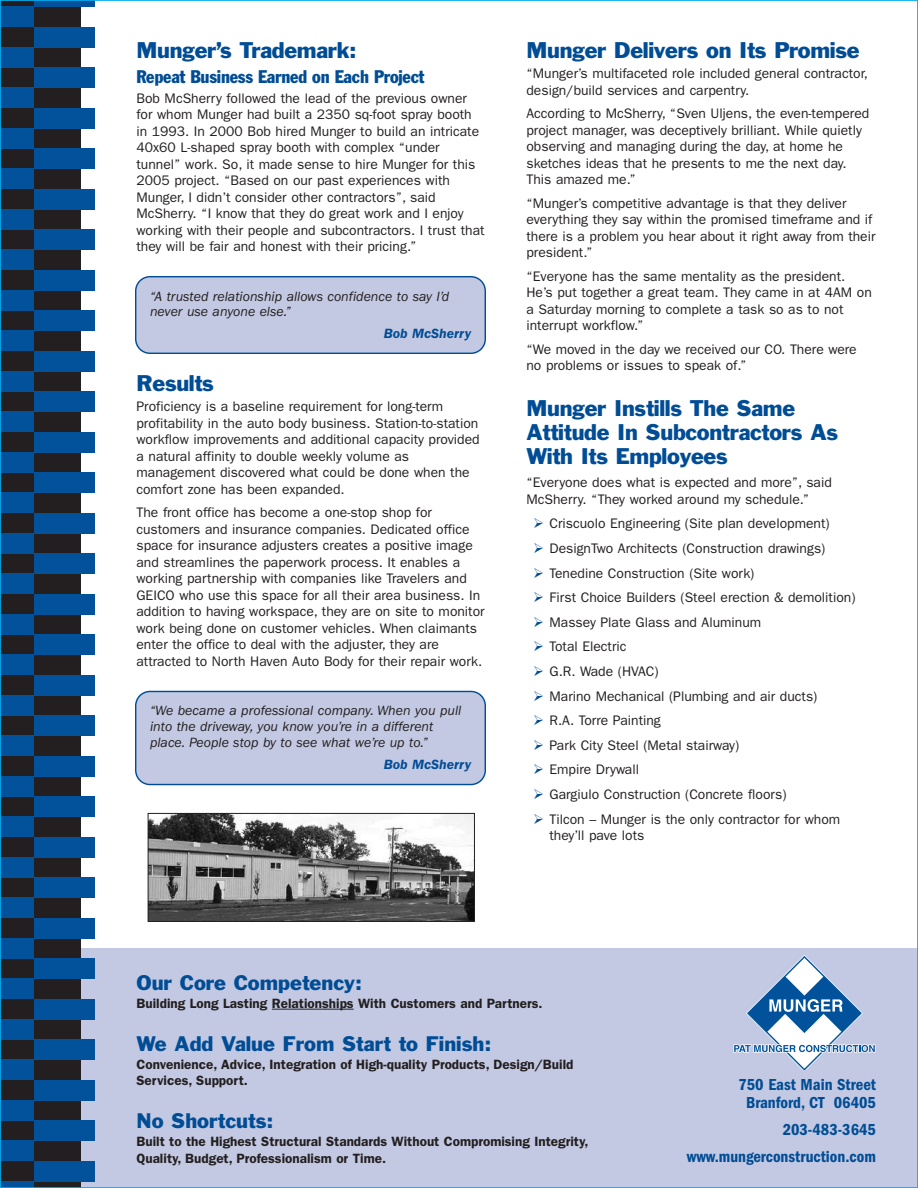
<style>
.page{position:relative;width:918px;height:1188px;background:#fff}
.page>*{position:absolute;margin:0;border:0;box-sizing:border-box;transform-origin:0 0}
.t1{font:21px/24px "Franklin Gothic Std";letter-spacing:-.015em;color:#014d95}
.t2{font:19.5px "Franklin Gothic Std";color:#014d95}
.t3{font:condensed 18px "Franklin Gothic Std";letter-spacing:-.01em;color:#014d95}
.t4{font:16.5px/18px "ITC Franklin Gothic Std Dm Cd";color:#014d95;text-align:center}
.t5{font:13.8px/16.5px "ITC Franklin Gothic Std";color:#231f20}
.t6{font:italic 13.8px/15.8px "ITC Franklin Gothic Std";color:#231f20}
.t7{font:italic 600 13.8px "ITC Franklin Gothic Std";color:#014d95}
.t8{font:600 13.5px/16.2px "ITC Franklin Gothic Std";color:#231f20}
</style>
<div class="page">
<div style="left:0;top:948px;width:918px;height:240px;background:#c3c9e2"></div>
<div style="left:0;top:0;width:81px;height:1188px;background:#231f20"></div>
<div style="left:0;top:7px;width:34px;height:20px;background:#01529a"></div>
<div style="left:0;top:47px;width:34px;height:21px;background:#01529a"></div>
<div style="left:0;top:88px;width:34px;height:20px;background:#01529a"></div>
<div style="left:34px;top:0;width:61px;height:7px;background:#01529a"></div>
<div style="left:34px;top:27px;width:61px;height:20px;background:#01529a"></div>
<div style="left:34px;top:68px;width:61px;height:20px;background:#01529a"></div>
<div style="left:0;top:128px;width:34px;height:20px;background:#01529a"></div>
<div style="left:34px;top:108px;width:61px;height:20px;background:#01529a"></div>
<div style="left:0;top:169px;width:34px;height:20px;background:#01529a"></div>
<div style="left:34px;top:148px;width:61px;height:21px;background:#01529a"></div>
<div style="left:0;top:209px;width:34px;height:21px;background:#01529a"></div>
<div style="left:34px;top:189px;width:61px;height:20px;background:#01529a"></div>
<div style="left:0;top:250px;width:34px;height:20px;background:#01529a"></div>
<div style="left:34px;top:230px;width:61px;height:20px;background:#01529a"></div>
<div style="left:0;top:290px;width:34px;height:20px;background:#01529a"></div>
<div style="left:34px;top:270px;width:61px;height:20px;background:#01529a"></div>
<div style="left:0;top:331px;width:34px;height:20px;background:#01529a"></div>
<div style="left:34px;top:310px;width:61px;height:21px;background:#01529a"></div>
<div style="left:0;top:371px;width:34px;height:21px;background:#01529a"></div>
<div style="left:34px;top:351px;width:61px;height:20px;background:#01529a"></div>
<div style="left:0;top:412px;width:34px;height:20px;background:#01529a"></div>
<div style="left:34px;top:392px;width:61px;height:20px;background:#01529a"></div>
<div style="left:0;top:452px;width:34px;height:20px;background:#01529a"></div>
<div style="left:34px;top:432px;width:61px;height:20px;background:#01529a"></div>
<div style="left:0;top:493px;width:34px;height:20px;background:#01529a"></div>
<div style="left:34px;top:472px;width:61px;height:21px;background:#01529a"></div>
<div style="left:0;top:533px;width:34px;height:21px;background:#01529a"></div>
<div style="left:34px;top:513px;width:61px;height:20px;background:#01529a"></div>
<div style="left:0;top:574px;width:34px;height:20px;background:#01529a"></div>
<div style="left:34px;top:554px;width:61px;height:20px;background:#01529a"></div>
<div style="left:0;top:614px;width:34px;height:20px;background:#01529a"></div>
<div style="left:34px;top:594px;width:61px;height:20px;background:#01529a"></div>
<div style="left:0;top:655px;width:34px;height:20px;background:#01529a"></div>
<div style="left:34px;top:634px;width:61px;height:21px;background:#01529a"></div>
<div style="left:0;top:695px;width:34px;height:21px;background:#01529a"></div>
<div style="left:34px;top:675px;width:61px;height:20px;background:#01529a"></div>
<div style="left:0;top:736px;width:34px;height:20px;background:#01529a"></div>
<div style="left:34px;top:716px;width:61px;height:20px;background:#01529a"></div>
<div style="left:0;top:776px;width:34px;height:20px;background:#01529a"></div>
<div style="left:34px;top:756px;width:61px;height:20px;background:#01529a"></div>
<div style="left:0;top:817px;width:34px;height:20px;background:#01529a"></div>
<div style="left:34px;top:796px;width:61px;height:21px;background:#01529a"></div>
<div style="left:0;top:857px;width:34px;height:21px;background:#01529a"></div>
<div style="left:34px;top:837px;width:61px;height:20px;background:#01529a"></div>
<div style="left:0;top:898px;width:34px;height:20px;background:#01529a"></div>
<div style="left:34px;top:878px;width:61px;height:20px;background:#01529a"></div>
<div style="left:0;top:938px;width:34px;height:20px;background:#01529a"></div>
<div style="left:34px;top:918px;width:61px;height:20px;background:#01529a"></div>
<div style="left:0;top:979px;width:34px;height:20px;background:#01529a"></div>
<div style="left:34px;top:958px;width:61px;height:21px;background:#01529a"></div>
<div style="left:0;top:1019px;width:34px;height:21px;background:#01529a"></div>
<div style="left:34px;top:999px;width:61px;height:20px;background:#01529a"></div>
<div style="left:0;top:1060px;width:34px;height:20px;background:#01529a"></div>
<div style="left:34px;top:1040px;width:61px;height:20px;background:#01529a"></div>
<div style="left:0;top:1100px;width:34px;height:20px;background:#01529a"></div>
<div style="left:34px;top:1080px;width:61px;height:20px;background:#01529a"></div>
<div style="left:0;top:1141px;width:34px;height:20px;background:#01529a"></div>
<div style="left:34px;top:1120px;width:61px;height:21px;background:#01529a"></div>
<div style="left:0;top:1181px;width:34px;height:7px;background:#01529a"></div>
<div style="left:34px;top:1161px;width:61px;height:20px;background:#01529a"></div>
<svg style="left:733px;top:955px;width:142px;height:115px"></svg>
<hr style="left:272px;top:1009px;width:82px;height:1px;background:#231f20">
<div style="left:135px;top:691px;width:351px;height:94px;background:#c3c9e2"></div>
<div style="left:135px;top:276px;width:351px;height:78px;background:#c3c9e2"></div>
<img style="left:150px;top:815px;width:323px;height:105px">
<div style="left:148px;top:813px;width:327px;height:109px;border:1px solid #231f20"></div>
<h1 class="t1" style="left:136px;top:40px;width:222px">Munger’s Trademark:</h1>
<h3 class="t3" style="left:136px;top:70px;width:290px">Repeat Business Earned on Each Project</h3>
<p class="t5" style="left:136px;top:91px;width:350px">Bob McSherry followed the lead of the previous owner for whom Munger had built a 2350 sq-foot spray booth in 1993. In 2000 Bob hired Munger to build an intricate 40x60 L-shaped spray booth with complex “under tunnel” work. So, it made sense to hire Munger for this 2005 project. “Based on our past experiences with Munger, I didn’t consider other contractors”, said McSherry. “I know that they do great work and I enjoy working with their people and subcontractors. I trust that they will be fair and honest with their pricing.”</p>
<p class="t6" style="left:150px;top:289px;width:301px">“A trusted relationship allows confidence to say I’d never use anyone else.”</p>
<p class="t7" style="left:384px;top:329px;width:89px">Bob McSherry</p>
<h1 class="t1" style="left:136px;top:373px;width:79px">Results</h1>
<p class="t5" style="left:136px;top:400px;width:345px">Proficiency is a baseline requirement for long-term profitability in the auto body business. Station-to-station workflow improvements and additional capacity provided a natural affinity to double weekly volume as management discovered what could be done when the comfort zone has been expanded.</p>
<p class="t5" style="left:137px;top:506px;width:350px">The front office has become a one-stop shop for customers and insurance companies. Dedicated office space for insurance adjusters creates a positive image and streamlines the paperwork process. It enables a working partnership with companies like Travelers and GEICO who use this space for all their area business. In addition to having workspace, they are on site to monitor work being done on customer vehicles. When claimants enter the office to deal with the adjuster, they are attracted to North Haven Auto Body for their repair work.</p>
<p class="t6" style="left:150px;top:704px;width:313px">“We became a professional company. When you pull into the driveway, you know you’re in a different place. People stop by to see what we’re up to.”</p>
<p class="t7" style="left:384px;top:759px;width:89px">Bob McSherry</p>
<h1 class="t1" style="left:526px;top:40px;width:335px">Munger Delivers on Its Promise</h1>
<p class="t5" style="left:526px;top:66px;width:343px">“Munger’s multifaceted role included general contractor, design/build services and carpentry.</p>
<p class="t5" style="left:526px;top:106px;width:344px">According to McSherry, “Sven Uljens, the even-tempered project manager, was deceptively brilliant. While quietly observing and managing during the day, at home he sketches ideas that he presents to me the next day.<br>This amazed me.”</p>
<p class="t5" style="left:526px;top:196px;width:351px">“Munger’s competitive advantage is that they deliver everything they say within the promised timeframe and if there is a problem you hear about it right away from their president.”</p>
<p class="t5" style="left:527px;top:269px;width:347px">“Everyone has the same mentality as the president.<br>He’s put together a great team. They came in at 4AM on a Saturday morning to complete a task so as to not interrupt workflow.”</p>
<p class="t5" style="left:527px;top:342px;width:332px">“We moved in the day we received our CO. There were no problems or issues to speak of.”</p>
<h1 class="t1" style="left:526px;top:398px;width:313px">Munger Instills The Same<br>Attitude In Subcontractors As<br>With Its Employees</h1>
<p class="t5" style="left:526px;top:476px;width:307px">“Everyone does what is expected and more”, said<br>McSherry. “They worked around my schedule.”</p>
<p class="t5" style="left:550px;top:513px;width:308px;line-height:24.6px">Criscuolo Engineering (Site plan development)<br>DesignTwo Architects (Construction drawings)<br>Tenedine Construction (Site work)<br>First Choice Builders (Steel erection &amp; demolition)<br>Massey Plate Glass and Aluminum<br>Total Electric<br>G.R. Wade (HVAC)<br>Marino Mechanical (Plumbing and air ducts)<br>R.A. Torre Painting<br>Park City Steel (Metal stairway)<br>Empire Drywall<br>Gargiulo Construction (Concrete floors)<br>Tilcon – Munger is the only contractor for whom</p>
<p class="t5" style="left:550px;top:828px;width:96px">they’ll pave lots</p>
<h2 class="t2" style="left:136px;top:975px;width:227px">Our Core Competency:</h2>
<p class="t8" style="left:136px;top:996px;width:408px">Building Long Lasting Relationships With Customers and Partners.</p>
<h2 class="t2" style="left:136px;top:1036px;width:356px">We Add Value From Start to Finish:</h2>
<p class="t8" style="left:136px;top:1057px;width:438px">Convenience, Advice, Integration of High-quality Products, Design/Build<br>Services, Support.</p>
<h2 class="t2" style="left:136px;top:1114px;width:139px">No Shortcuts:</h2>
<p class="t8" style="left:136px;top:1135px;width:453px">Built to the Highest Structural Standards Without Compromising Integrity,<br>Quality, Budget, Professionalism or Time.</p>
<p class="t4" style="left:738px;top:1077px;width:139px">750 East Main Street<br>Branford, CT 06405</p>
<p class="t4" style="left:687px;top:1117px;width:191px;line-height:27px;text-align:right">203-483-3645 www.mungerconstruction.com</p>
</div>
